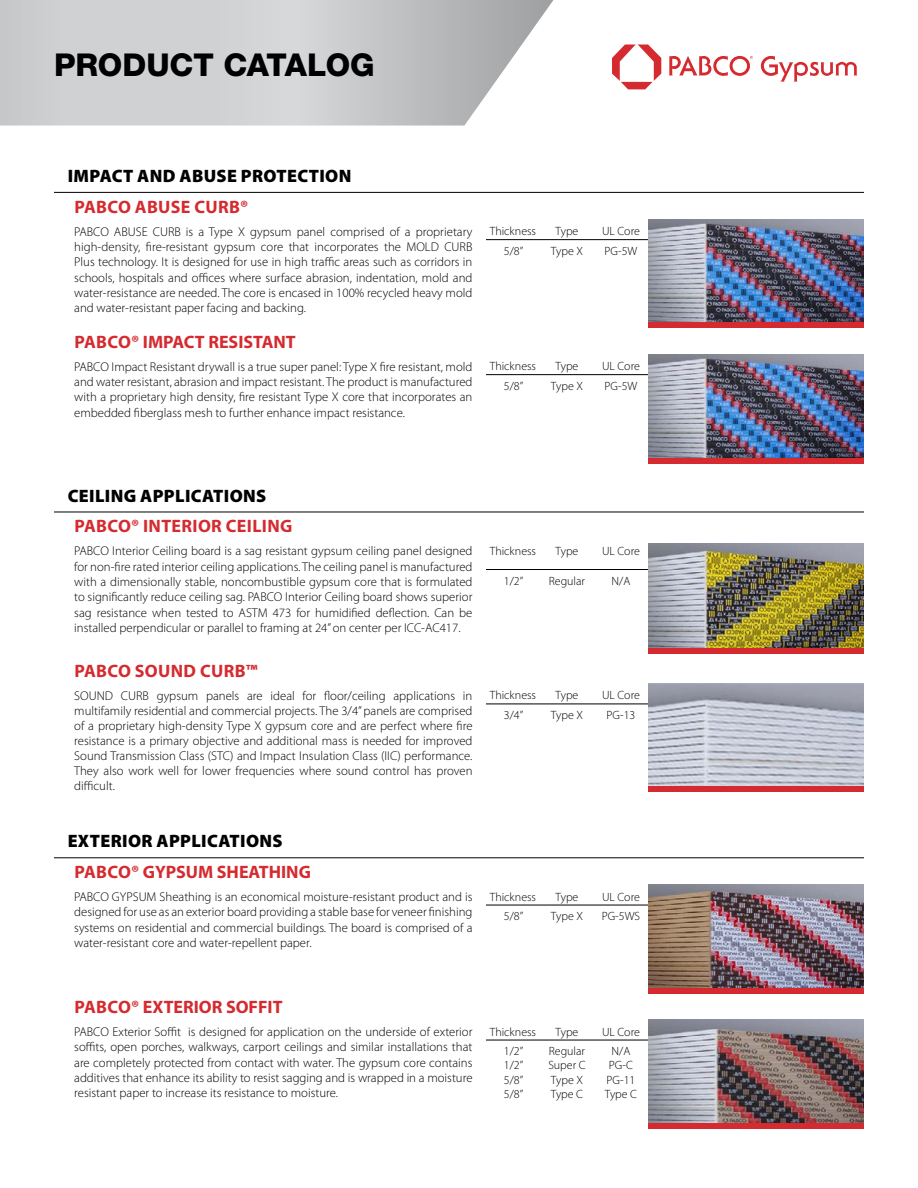
<style>
.page{position:relative;width:918px;height:1188px;background:#fff}
.page>*{position:absolute;margin:0;border:0;box-sizing:border-box;transform-origin:0 0}
.Chapter_Title{font:800 31.5px "Helvetica Neue LT Pro";letter-spacing:-.005em;color:#000101}
.Body_Two_Col_B___8_9{font:900 18px "Myriad Pro";letter-spacing:.02em;color:#000101}
.Body_Two_Col_B___8_9-2{font:700 18px "Myriad Pro";color:#d52a2f}
.Body_Two_Col_B___8_9-3{font:700 18px "Myriad Pro";letter-spacing:.02em;color:#d52a2f}
.Body_Two_Col_A{font:300 12.75px/15.3px "Myriad Pro";color:#000;text-align:justify}
.Body_Two_Col_A-2{font:300 12px "Myriad Pro";color:#000101}
</style>
<div class="page">
<hr style="left:54px;top:192px;width:432px;height:1px;background:#000101">
<hr style="left:486px;top:192px;width:54px;height:1px;background:#000101">
<hr style="left:540px;top:192px;width:54px;height:1px;background:#000101">
<hr style="left:594px;top:192px;width:54px;height:1px;background:#000101">
<hr style="left:648px;top:192px;width:216px;height:1px;background:#000101">
<hr style="left:486px;top:239px;width:54px;height:1px;background:#000">
<hr style="left:540px;top:239px;width:54px;height:1px;background:#000">
<hr style="left:594px;top:239px;width:54px;height:1px;background:#000">
<hr style="left:486px;top:374px;width:54px;height:1px;background:#000">
<hr style="left:540px;top:374px;width:54px;height:1px;background:#000">
<hr style="left:594px;top:374px;width:54px;height:1px;background:#000">
<hr style="left:486px;top:569px;width:54px;height:1px;background:#000">
<hr style="left:540px;top:569px;width:54px;height:1px;background:#000">
<hr style="left:594px;top:569px;width:54px;height:1px;background:#000">
<hr style="left:486px;top:704px;width:54px;height:1px;background:#000">
<hr style="left:540px;top:704px;width:54px;height:1px;background:#000">
<hr style="left:594px;top:704px;width:54px;height:1px;background:#000">
<hr style="left:54px;top:512px;width:432px;height:1px;background:#000101">
<hr style="left:486px;top:512px;width:54px;height:1px;background:#000101">
<hr style="left:540px;top:512px;width:54px;height:1px;background:#000101">
<hr style="left:594px;top:512px;width:54px;height:1px;background:#000101">
<hr style="left:648px;top:512px;width:216px;height:1px;background:#000101">
<img style="left:648px;top:219px;width:216px;height:103px">
<img style="left:648px;top:354px;width:216px;height:104px">
<img style="left:648px;top:544px;width:216px;height:104px">
<img style="left:648px;top:684px;width:216px;height:102px">
<hr style="left:486px;top:905px;width:54px;height:1px;background:#000">
<hr style="left:540px;top:905px;width:54px;height:1px;background:#000">
<hr style="left:594px;top:905px;width:54px;height:1px;background:#000">
<hr style="left:54px;top:857px;width:432px;height:1px;background:#000101">
<hr style="left:486px;top:857px;width:54px;height:1px;background:#000101">
<hr style="left:540px;top:857px;width:54px;height:1px;background:#000101">
<hr style="left:594px;top:857px;width:54px;height:1px;background:#000101">
<hr style="left:648px;top:857px;width:216px;height:1px;background:#000101">
<hr style="left:486px;top:1040px;width:54px;height:1px;background:#000">
<hr style="left:540px;top:1040px;width:54px;height:1px;background:#000">
<hr style="left:594px;top:1040px;width:54px;height:1px;background:#000">
<img style="left:648px;top:885px;width:216px;height:103px">
<img style="left:648px;top:1020px;width:216px;height:103px">
<div style="left:648px;top:322px;width:216px;height:6px;background:#d52a2f"></div>
<div style="left:648px;top:458px;width:216px;height:5px;background:#d52a2f"></div>
<div style="left:648px;top:648px;width:216px;height:5px;background:#d52a2f"></div>
<div style="left:648px;top:786px;width:216px;height:6px;background:#d52a2f"></div>
<div style="left:648px;top:1123px;width:216px;height:6px;background:#d52a2f"></div>
<div style="left:648px;top:988px;width:216px;height:6px;background:#d52a2f"></div>
<svg style="left:0;top:0;width:554px;height:126px;background:#cccecf"></svg>
<svg style="left:612px;top:44px;width:49px;height:45px"></svg>
<svg style="left:761px;top:56px;width:96px;height:26px"></svg>
<svg style="left:669px;top:56px;width:84px;height:20px"></svg>
<p class="Chapter_Title" style="left:54px;top:46px;width:322px">PRODUCT CATALOG</p>
<p class="Body_Two_Col_B___8_9" style="left:68px;top:164px;width:285px">IMPACT AND ABUSE PROTECTION</p>
<p class="Body_Two_Col_B___8_9-3" style="left:74px;top:195px;width:176px">PABCO ABUSE CURB®</p>
<p class="Body_Two_Col_A" style="left:74px;top:224px;width:400px">PABCO ABUSE CURB is a Type X gypsum panel comprised of a proprietary high-density, fire-resistant gypsum core that incorporates the MOLD CURB Plus technology. It is designed for use in high traffic areas such as corridors in schools, hospitals and offices where surface abrasion, indentation, mold and water-resistance are needed. The core is encased in 100% recycled heavy mold and water-resistant paper facing and backing.</p>
<p class="Body_Two_Col_A-2" style="left:490px;top:224px;width:48px">Thickness</p>
<p class="Body_Two_Col_A-2" style="left:556px;top:224px;width:24px">Type</p>
<p class="Body_Two_Col_A-2" style="left:602px;top:224px;width:39px">UL Core</p>
<p class="Body_Two_Col_A-2" style="left:504px;top:243px;width:21px">5/8”</p>
<p class="Body_Two_Col_A-2" style="left:551px;top:243px;width:34px">Type X</p>
<p class="Body_Two_Col_A-2" style="left:605px;top:243px;width:34px">PG-5W</p>
<p class="Body_Two_Col_B___8_9-2" style="left:74px;top:330px;width:223px">PABCO® IMPACT RESISTANT</p>
<p class="Body_Two_Col_A" style="left:74px;top:359px;width:400px">PABCO Impact Resistant drywall is a true super panel: Type X fire resistant, mold and water resistant, abrasion and impact resistant. The product is manufactured with a proprietary high density, fire resistant Type X core that incorporates an embedded fiberglass mesh to further enhance impact resistance.</p>
<p class="Body_Two_Col_A-2" style="left:490px;top:359px;width:48px">Thickness</p>
<p class="Body_Two_Col_A-2" style="left:556px;top:359px;width:24px">Type</p>
<p class="Body_Two_Col_A-2" style="left:602px;top:359px;width:39px">UL Core</p>
<p class="Body_Two_Col_A-2" style="left:504px;top:379px;width:21px">5/8”</p>
<p class="Body_Two_Col_A-2" style="left:551px;top:379px;width:34px">Type X</p>
<p class="Body_Two_Col_A-2" style="left:605px;top:379px;width:34px">PG-5W</p>
<p class="Body_Two_Col_B___8_9" style="left:68px;top:484px;width:200px">CEILING APPLICATIONS</p>
<p class="Body_Two_Col_B___8_9-3" style="left:74px;top:514px;width:219px">PABCO® INTERIOR CEILING</p>
<p class="Body_Two_Col_A" style="left:74px;top:543px;width:400px">PABCO Interior Ceiling board is a sag resistant gypsum ceiling panel designed for non-fire rated interior ceiling applications. The ceiling panel is manufactured with a dimensionally stable, noncombustible gypsum core that is formulated to significantly reduce ceiling sag. PABCO Interior Ceiling board shows superior sag resistance when tested to ASTM 473 for humidified deflection. Can be installed perpendicular or parallel to framing at 24” on center per ICC-AC417.</p>
<p class="Body_Two_Col_A-2" style="left:490px;top:544px;width:48px">Thickness</p>
<p class="Body_Two_Col_A-2" style="left:556px;top:544px;width:24px">Type</p>
<p class="Body_Two_Col_A-2" style="left:602px;top:544px;width:39px">UL Core</p>
<p class="Body_Two_Col_A-2" style="left:504px;top:573px;width:21px">1/2”</p>
<p class="Body_Two_Col_A-2" style="left:549px;top:573px;width:38px">Regular</p>
<p class="Body_Two_Col_A-2" style="left:612px;top:573px;width:20px">N/A</p>
<p class="Body_Two_Col_B___8_9-3" style="left:74px;top:659px;width:185px">PABCO SOUND CURB™</p>
<p class="Body_Two_Col_A" style="left:74px;top:688px;width:400px">SOUND CURB gypsum panels are ideal for floor/ceiling applications in multifamily residential and commercial projects. The 3/4” panels are comprised of a proprietary high-density Type X gypsum core and are perfect where fire resistance is a primary objective and additional mass is needed for improved Sound Transmission Class (STC) and Impact Insulation Class (IIC) performance.<br>They also work well for lower frequencies where sound control has proven difficult.</p>
<p class="Body_Two_Col_A-2" style="left:490px;top:688px;width:48px">Thickness</p>
<p class="Body_Two_Col_A-2" style="left:556px;top:688px;width:24px">Type</p>
<p class="Body_Two_Col_A-2" style="left:602px;top:688px;width:39px">UL Core</p>
<p class="Body_Two_Col_A-2" style="left:504px;top:708px;width:21px">3/4”</p>
<p class="Body_Two_Col_A-2" style="left:551px;top:708px;width:34px">Type X</p>
<p class="Body_Two_Col_A-2" style="left:607px;top:708px;width:30px">PG-13</p>
<p class="Body_Two_Col_B___8_9" style="left:68px;top:829px;width:216px">EXTERIOR APPLICATIONS</p>
<p class="Body_Two_Col_B___8_9-2" style="left:74px;top:860px;width:238px">PABCO® GYPSUM SHEATHING</p>
<p class="Body_Two_Col_A" style="left:74px;top:889px;width:400px">PABCO GYPSUM Sheathing is an economical moisture-resistant product and is designed for use as an exterior board providing a stable base for veneer finishing systems on residential and commercial buildings. The board is comprised of a water-resistant core and water-repellent paper.</p>
<p class="Body_Two_Col_A-2" style="left:490px;top:889px;width:48px">Thickness</p>
<p class="Body_Two_Col_A-2" style="left:556px;top:889px;width:24px">Type</p>
<p class="Body_Two_Col_A-2" style="left:602px;top:889px;width:39px">UL Core</p>
<p class="Body_Two_Col_A-2" style="left:504px;top:909px;width:21px">5/8”</p>
<p class="Body_Two_Col_A-2" style="left:551px;top:909px;width:34px">Type X</p>
<p class="Body_Two_Col_A-2" style="left:602px;top:909px;width:40px">PG-5WS</p>
<p class="Body_Two_Col_B___8_9-2" style="left:74px;top:995px;width:210px">PABCO® EXTERIOR SOFFIT</p>
<p class="Body_Two_Col_A" style="left:74px;top:1024px;width:400px">PABCO Exterior Soffit is designed for application on the underside of exterior soffits, open porches, walkways, carport ceilings and similar installations that are completely protected from contact with water. The gypsum core contains additives that enhance its ability to resist sagging and is wrapped in a moisture resistant paper to increase its resistance to moisture.</p>
<p class="Body_Two_Col_A-2" style="left:490px;top:1024px;width:48px">Thickness</p>
<p class="Body_Two_Col_A-2" style="left:556px;top:1024px;width:24px">Type</p>
<p class="Body_Two_Col_A-2" style="left:602px;top:1024px;width:39px">UL Core</p>
<p class="Body_Two_Col_A-2" style="left:549px;top:1044px;width:38px">Regular</p>
<p class="Body_Two_Col_A-2" style="left:548px;top:1058px;width:39px">Super C</p>
<p class="Body_Two_Col_A-2" style="left:551px;top:1073px;width:34px">Type X</p>
<p class="Body_Two_Col_A-2" style="left:551px;top:1087px;width:34px">Type C</p>
<p class="Body_Two_Col_A-2" style="left:504px;top:1044px;width:21px">1/2”</p>
<p class="Body_Two_Col_A-2" style="left:504px;top:1058px;width:21px">1/2”</p>
<p class="Body_Two_Col_A-2" style="left:504px;top:1073px;width:21px">5/8”</p>
<p class="Body_Two_Col_A-2" style="left:504px;top:1087px;width:21px">5/8”</p>
<p class="Body_Two_Col_A-2" style="left:612px;top:1044px;width:20px">N/A</p>
<p class="Body_Two_Col_A-2" style="left:609px;top:1058px;width:26px">PG-C</p>
<p class="Body_Two_Col_A-2" style="left:607px;top:1073px;width:30px">PG-11</p>
<p class="Body_Two_Col_A-2" style="left:605px;top:1087px;width:34px">Type C</p>
</div>
